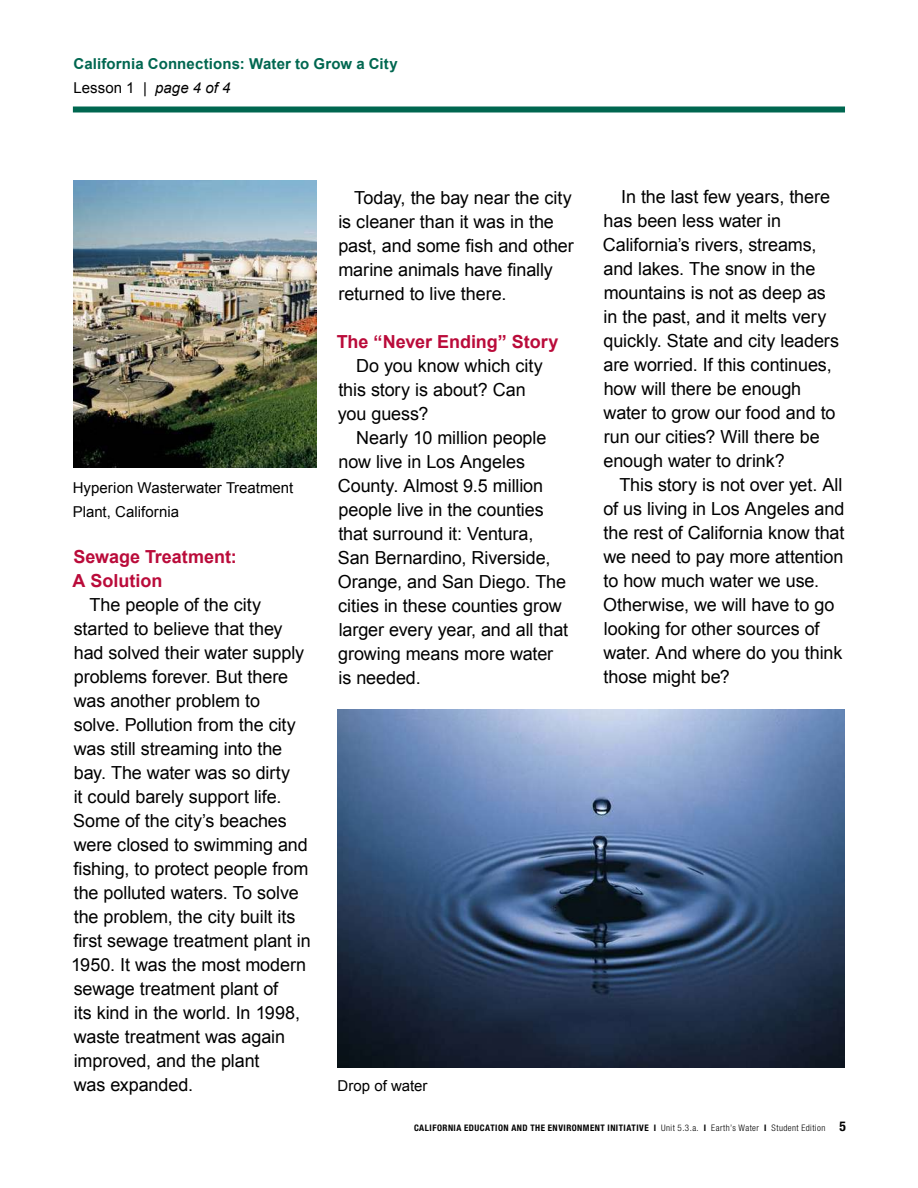
<style>
.page{position:relative;width:918px;height:1188px;background:#fff}
.page>*{position:absolute;margin:0;border:0;box-sizing:border-box;transform-origin:0 0}
.t1{font:18px/24px "Arial";letter-spacing:-.005em;color:#000}
.t2{font:700 18px/24px "Arial";color:#ba0b3a}
.t3{font:15px/24px "Arial";color:#000}
.t4{font:700 15px/24px "Arial";letter-spacing:.01em;color:#006750}
.t5{font:700 condensed 9px "Helvetica Neue LT Std";letter-spacing:.055em;color:#000}
.t6{font:300 condensed 9px "Helvetica Neue LT Std";letter-spacing:.05em;color:#000}
.s1{font-weight:400;color:#000}
.s2{font-weight:400;font-style:italic;color:#000}
.s3{font-weight:700}
.s4{font-weight:700;font-size:13.5px}
</style>
<div class="page">
<div style="left:73px;top:106px;width:772px;height:6px;background:#006750"></div>
<img style="left:74px;top:180px;width:243px;height:288px">
<img style="left:338px;top:710px;width:507px;height:357px">
<p class="t4" style="left:74px;top:52px;width:326px">California Connections: Water to Grow a City<br><span class="s1">Lesson 1 |</span> <span class="s2">page 4 of 4</span></p>
<p class="t3" style="left:73px;top:476px;width:222px">Hyperion Wasterwater Treatment<br>Plant, California</p>
<p class="t2" style="left:72px;top:545px;width:166px">Sewage Treatment:<br>A Solution</p>
<p class="t1" style="left:71px;top:593px;width:241px;text-indent:18px">The people of the city started to believe that they had solved their water supply problems forever. But there was another problem to<br>solve. Pollution from the city was still streaming into the bay. The water was so dirty<br>it could barely support life.<br>Some of the city’s beaches were closed to swimming and fishing, to protect people from the polluted waters. To solve the problem, the city built its first sewage treatment plant in<br>1950. It was the most modern sewage treatment plant of<br>its kind in the world. In 1998, waste treatment was again improved, and the plant<br>was expanded.</p>
<p class="t1" style="left:338px;top:186px;width:237px;text-indent:16px">Today, the bay near the city is cleaner than it was in the past, and some fish and other marine animals have finally returned to live there.</p>
<p class="t2" style="left:337px;top:330px;width:223px">The “Never Ending” Story</p>
<p class="t1" style="left:338px;top:354px;width:206px;text-indent:18px">Do you know which city this story is about? Can you guess?</p>
<p class="t1" style="left:338px;top:426px;width:232px;text-indent:18px">Nearly 10 million people now live in Los Angeles<br>County. Almost 9.5 million people live in the counties that surround it: Ventura,<br>San Bernardino, Riverside,<br>Orange, and San Diego. The cities in these counties grow larger every year, and all that growing means more water is needed.</p>
<p class="t3" style="left:338px;top:1073px;width:92px">Drop of water</p>
<p class="t1" style="left:603px;top:185px;width:238px;text-indent:18px">In the last few years, there has been less water in<br>California’s rivers, streams, and lakes. The snow in the mountains is not as deep as in the past, and it melts very quickly. State and city leaders are worried. If this continues, how will there be enough water to grow our food and to run our cities? Will there be enough water to drink?</p>
<p class="t1" style="left:603px;top:473px;width:243px;text-indent:16px">This story is not over yet. All of us living in Los Angeles and the rest of California know that we need to pay more attention to how much water we use.<br>Otherwise, we will have to go looking for other sources of water. And where do you think those might be?</p>
<p class="t5" style="left:414px;top:1123px;width:72px">CALIFORNIA EDUCATION</p>
<p class="t5" style="left:511px;top:1123px;width:25px">AN D THE</p>
<p class="t5" style="left:548px;top:1123px;width:22px">ENVIRONMENT</p>
<p class="t5" style="left:608px;top:1123px;width:8px">INITIATI</p>
<p class="t6" style="left:639px;top:1123px;width:208px"><span class="s3">VE I</span> Unit 5.3.a. <span class="s3">I</span> Earth’s Water <span class="s3">I</span> Student Edition <span class="s4">5</span></p>
</div>
